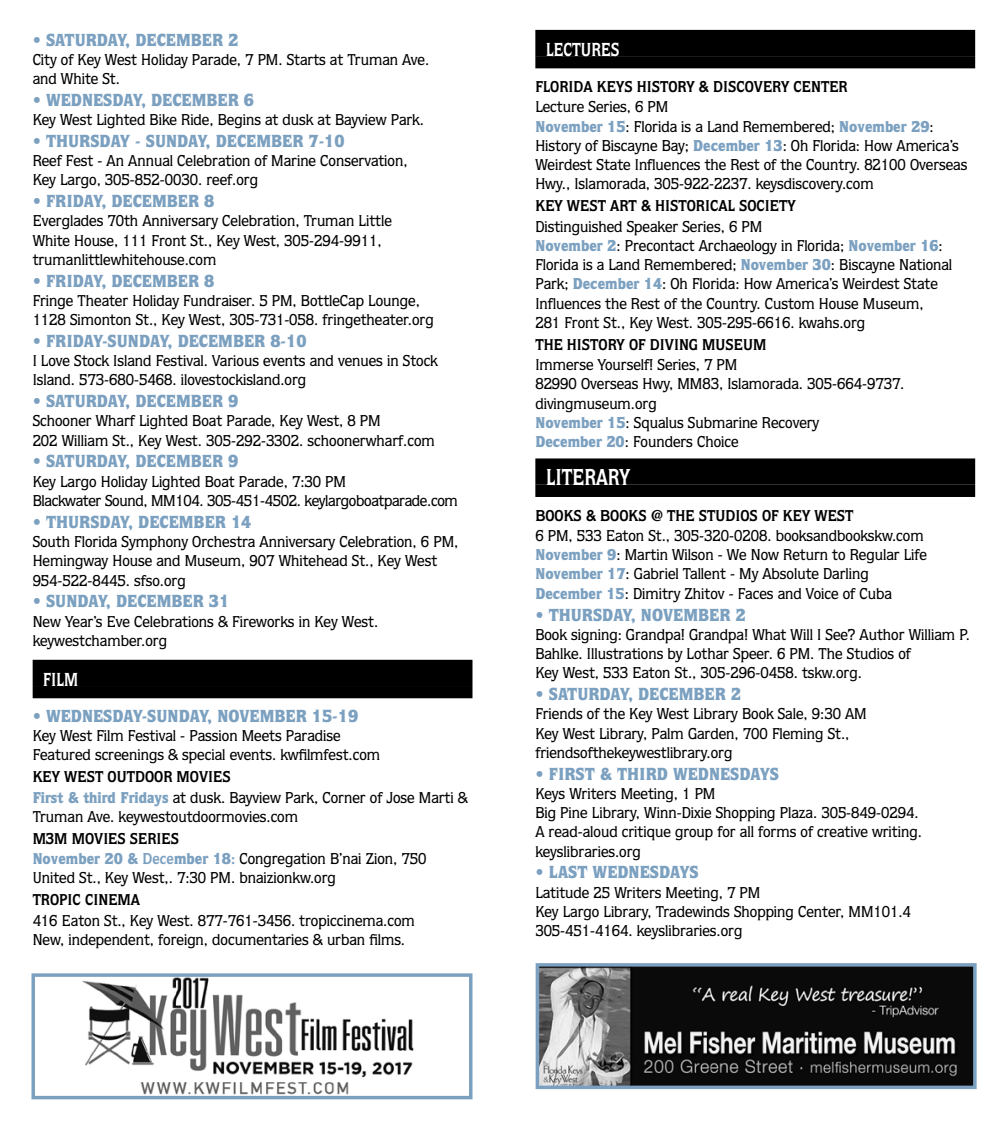
<style>
.page{position:relative;width:1008px;height:1134px;background:#fff}
.page>*{position:absolute;margin:0;border:0;box-sizing:border-box;transform-origin:0 0}
.t1{font:700 23.1px "Quorum";color:#fff;scale:.83 1}
.t2{font:700 18.9px "Quorum";color:#fff;scale:.83 1}
.t3{font:900 17.5px "Quorum";color:#7ba0c0;scale:.95 1}
.t4{font:500 15.75px/19.2px "Quorum";color:#000;scale:.95 1}
.t5{font:700 15.75px "Quorum";color:#000;scale:.95 1}
.t6{font:500 15.75px/19.2px "Quorum";letter-spacing:-.02em;color:#000;scale:.95 1}
.s1{font-weight:700}
.s2{font-weight:900;color:#7ba0c0}
.s3{font-weight:700;color:#7ba0c0}
</style>
<div class="page">
<div style="left:33px;top:660px;width:439px;height:26px;background:#000"></div>
<div style="left:33px;top:686px;width:439px;height:12px;background:#000"></div>
<img style="left:82px;top:978px;width:332px;height:116px">
<div style="left:32px;top:973px;width:440px;height:126px;border:4px solid #7ba0c0"></div>
<div style="left:535px;top:30px;width:440px;height:26px;background:#000"></div>
<div style="left:535px;top:56px;width:440px;height:12px;background:#000"></div>
<div style="left:535px;top:458px;width:440px;height:27px;background:#000"></div>
<div style="left:535px;top:485px;width:440px;height:12px;background:#000"></div>
<img style="left:541px;top:968px;width:431px;height:116px">
<div style="left:536px;top:963px;width:441px;height:126px;border:4px solid #7ba0c0"></div>
<p class="t3" style="left:33px;top:29px;width:218px">• saturday, December 2</p>
<p class="t4" style="left:33px;top:50px;width:419px">City of Key West Holiday Parade, 7 PM. Starts at Truman Ave. and White St.</p>
<p class="t3" style="left:33px;top:89px;width:138px">• WEDNESDAy, DECEM</p>
<p class="t3" style="left:207px;top:89px;width:52px">ber 6</p>
<p class="t4" style="left:33px;top:110px;width:413px">Key West Lighted Bike Ride, Begins at dusk at Bayview Park.</p>
<p class="t3" style="left:33px;top:130px;width:83px">• THURSDAY</p>
<p class="t3" style="left:135px;top:130px;width:98px">- SUNDAY, DECEMBER</p>
<p class="t3" style="left:309px;top:130px;width:39px">7-10</p>
<p class="t4" style="left:33px;top:151px;width:396px">Reef Fest - An Annual Celebration of Marine Conservation,<br>Key Largo, 305-852-0030. reef.org</p>
<p class="t3" style="left:33px;top:190px;width:35px">• FRIDA</p>
<p class="t3" style="left:93px;top:190px;width:32px">y, DECEM</p>
<p class="t3" style="left:167px;top:190px;width:52px">ber 8</p>
<p class="t4" style="left:33px;top:211px;width:380px">Everglades 70th Anniversary Celebration, Truman Little<br>White House, 111 Front St., Key West, 305-294-9911, trumanlittlewhitehouse.com</p>
<p class="t3" style="left:33px;top:270px;width:35px">• FRIDAY</p>
<p class="t3" style="left:101px;top:270px;width:24px">, DECEMBER</p>
<p class="t3" style="left:204px;top:270px;width:12px">8</p>
<p class="t4" style="left:33px;top:291px;width:424px">Fringe Theater Holiday Fundraiser. 5 PM, BottleCap Lounge,<br>1128 Simonton St., Key West, 305-731-058. fringetheater.org</p>
<p class="t3" style="left:33px;top:330px;width:166px">• f riday-sun day, DECEM</p>
<p class="t3" style="left:233px;top:330px;width:79px">ber 8-10</p>
<p class="t4" style="left:33px;top:351px;width:428px">I Love Stock Island Festival. Various events and venues in Stock<br>Island. 573-680-5468. ilovestockisland.org</p>
<p class="t3" style="left:33px;top:390px;width:68px">• SATURDAY</p>
<p class="t3" style="left:125px;top:390px;width:24px">, DECEMBER</p>
<p class="t3" style="left:228px;top:390px;width:12px">9</p>
<p class="t4" style="left:33px;top:411px;width:425px">Schooner Wharf Lighted Boat Parade, Key West, 8 PM<br>202 William St., Key West. 305-292-3302. schoonerwharf.com</p>
<p class="t3" style="left:33px;top:451px;width:218px">• saturday, December 9</p>
<p class="t6" style="left:33px;top:472px;width:449px">Key Largo Holiday Lighted Boat Parade, 7:30 PM<br>Blackwater Sound, MM104. 305-451-4502. keylargoboatparade.com</p>
<p class="t3" style="left:33px;top:511px;width:124px">• THURSDAY, DECEMBER</p>
<p class="t3" style="left:231px;top:511px;width:23px">14</p>
<p class="t4" style="left:33px;top:532px;width:450px">South Florida Symphony Orchestra Anniversary Celebration, 6 PM,<br>Hemingway House and Museum, 907 Whitehead St., Key West<br>954-522-8445. sfso.org</p>
<p class="t3" style="left:33px;top:590px;width:208px">• SUNday, December 31</p>
<p class="t4" style="left:33px;top:612px;width:365px">New Year’s Eve Celebrations &amp; Fireworks in Key West. keywestchamber.org</p>
<p class="t2" style="left:43px;top:668px;width:42px">FILM</p>
<p class="t3" style="left:33px;top:705px;width:344px">• wednesday-sunday, november 15-19</p>
<p class="t4" style="left:33px;top:726px;width:367px">Key West Film Festival - Passion Meets Paradise<br>Featured screenings &amp; special events. kwfilmfest.com</p>
<p class="t4" style="left:33px;top:767px;width:460px;line-height:19.8px"><span class="s1">KEY WEST OUTDOOR MOVIES<br></span><span class="s2">First &amp; third Fridays</span> at dusk. Bayview Park, Corner of Jose Marti &amp;<br>Truman Ave. keywestoutdoormovies.com</p>
<p class="t4" style="left:33px;top:828px;width:416px;line-height:19.8px"><span class="s1">M3M MOVIES SERIES<br></span><span class="s2">November 20 &amp;</span> <span class="s3">DECE</span><span class="s2">mber 18</span><span class="s3">:</span> Congregation B’nai Zion, 750<br>United St., Key West,. 7:30 PM. bnaizionkw.org</p>
<p class="t5" style="left:33px;top:890px;width:114px">TROPIC CINEMA</p>
<p class="t4" style="left:33px;top:911px;width:404px">416 Eaton St., Key West. 877-761-3456. tropiccinema.com<br>New, independent, foreign, documentaries &amp; urban films.</p>
<p class="t2" style="left:546px;top:38px;width:90px">LECTURES</p>
<p class="t5" style="left:535px;top:77px;width:18px">FLORIDA</p>
<p class="t5" style="left:597px;top:77px;width:21px">KEYS</p>
<p class="t5" style="left:637px;top:77px;width:10px">HISTORY</p>
<p class="t5" style="left:699px;top:77px;width:59px">&amp; DISCOVERY</p>
<p class="t5" style="left:794px;top:77px;width:20px">CENTER</p>
<p class="t4" style="left:535px;top:97px;width:456px">Lecture Series, 6 PM<br><span class="s2">November 15</span>: Florida is a Land Remembered; <span class="s2">November 29</span>:<br>History of Biscayne Bay; <span class="s2">December 13</span>: Oh Florida: How America’s Weirdest State Influences the Rest of the Country. 82100 Overseas Hwy., Islamorada, 305-922-2237. keysdiscovery.com</p>
<p class="t5" style="left:535px;top:196px;width:276px">KEY WEST ART &amp; HISTORICAL SOCIETY</p>
<p class="t4" style="left:535px;top:217px;width:440px">Distinguished Speaker Series, 6 PM<br><span class="s2">November 2</span>: Precontact Archaeology in Florida; <span class="s2">November 16</span>:<br>Florida is a Land Remembered; <span class="s2">November 30</span>: Biscayne National Park; <span class="s2">December 14</span>: Oh Florida: How America’s Weirdest State Influences the Rest of the Country. Custom House Museum, 281 Front St., Key West. 305-295-6616. kwahs.org</p>
<p class="t5" style="left:535px;top:335px;width:244px">THE HISTORY OF DIVING MUSEUM</p>
<p class="t4" style="left:535px;top:355px;width:390px">Immerse Yourself! Series, 7 PM<br>82990 Overseas Hwy, MM83, Islamorada. 305-664-9737. divingmuseum.org<br><span class="s2">November 15</span>: Squalus Submarine Recovery<br><span class="s2">December 20</span>: Founders Choice</p>
<h1 class="t1" style="left:546px;top:463px;width:103px">LITERARY</h1>
<p class="t5" style="left:535px;top:506px;width:150px">BOOKS &amp; BOOKS @ THE</p>
<p class="t5" style="left:699px;top:506px;width:10px">STUDIOS</p>
<p class="t5" style="left:762px;top:506px;width:79px">OF KEY WEST</p>
<p class="t4" style="left:535px;top:526px;width:414px">6 PM, 533 Eaton St., 305-320-0208. booksandbookskw.com <span class="s2">November 9</span>: Martin Wilson - We Now Return to Regular Life <span class="s2">November 17</span>: Gabriel Tallent - My Absolute Darling <span class="s2">December 15</span>: Dimitry Zhitov - Faces and Voice of Cuba</p>
<p class="t3" style="left:535px;top:604px;width:136px">• THURSDAY, NOVEMBER</p>
<p class="t3" style="left:736px;top:604px;width:12px">2</p>
<p class="t4" style="left:535px;top:625px;width:459px">Book signing: Grandpa! Grandpa! What Will I See? Author William P.<br>Bahlke. Illustrations by Lothar Speer. 6 PM. The Studios of<br>Key West, 533 Eaton St., 305-296-0458. tskw.org.</p>
<p class="t3" style="left:535px;top:683px;width:218px">• saturday, december 2</p>
<p class="t4" style="left:535px;top:704px;width:350px">Friends of the Key West Library Book Sale, 9:30 AM<br>Key West Library, Palm Garden, 700 Fleming St., friendsofthekeywestlibrary.org</p>
<p class="t3" style="left:535px;top:763px;width:256px">• first &amp; th ird wednesdays</p>
<p class="t4" style="left:535px;top:784px;width:408px">Keys Writers Meeting, 1 PM<br>Big Pine Library, Winn-Dixie Shopping Plaza. 305-849-0294.<br>A read-aloud critique group for all forms of creative writing. keyslibraries.org</p>
<p class="t3" style="left:535px;top:861px;width:174px">• LAST WEDNESDAYS</p>
<p class="t4" style="left:535px;top:883px;width:397px">Latitude 25 Writers Meeting, 7 PM<br>Key Largo Library, Tradewinds Shopping Center, MM101.4<br>305-451-4164. keyslibraries.org</p>
</div>
